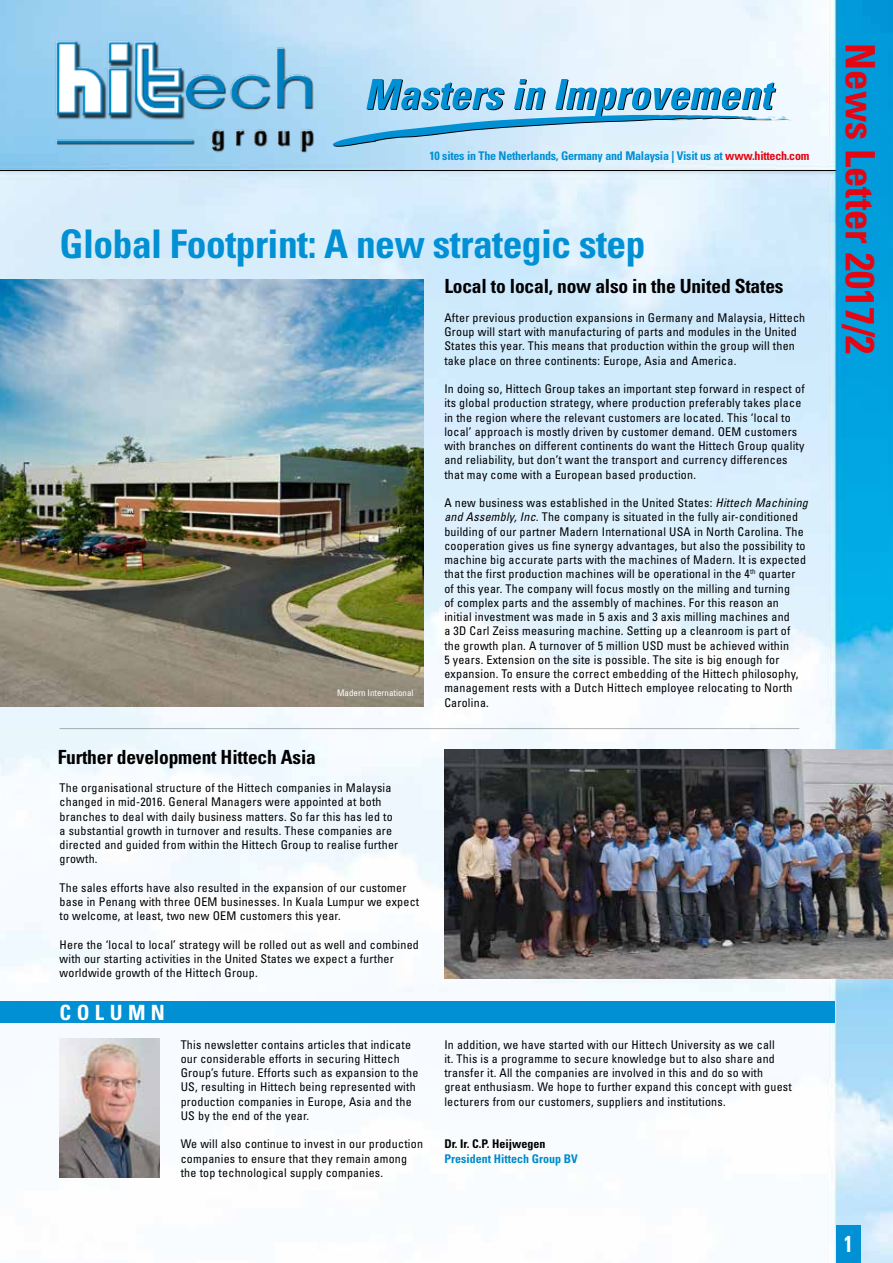
<style>
.page{position:relative;width:893px;height:1263px;background:#fff}
.page>*{position:absolute;margin:0;border:0;box-sizing:border-box;transform-origin:0 0}
.t1{font:700 condensed 40.5px "Univers";color:#e30613}
.t2{font:700 condensed 39.45px "Univers";letter-spacing:-.015em;color:#0090d3}
.t3{font:700 condensed 23.1px "Univers";color:#fff;scale:.83 1}
.t4{font:700 condensed 21px "Univers";letter-spacing:.26em;color:#fff}
.t5{font:700 condensed 19.5px "Univers";letter-spacing:-.01em;color:#000}
.t6{font:condensed 12px/14.2px "Univers";letter-spacing:.02em;color:#000}
.t7{font:700 condensed 12px "Univers";letter-spacing:-.02em;color:#0090d3}
.t8{font:700 condensed 12px "Univers";color:#008bcb}
.t9{font:700 condensed 12px "Univers";color:#000}
.t10{font:condensed 9px "Univers";color:#fff}
.s1{color:#e30613}
.s2{font-style:italic}
</style>
<div class="page">
<img style="left:0;top:0;width:893px;height:1263px">
<svg style="left:340px;top:79px;width:453px;height:68px;background:#98cae5"></svg>
<img style="left:46px;top:30px;width:294px;height:155px">
<hr style="left:0;top:170px;width:836px;height:1px;background:#000">
<div style="left:836px;top:1225px;width:25px;height:38px;background:#0090d3"></div>
<img style="left:60px;top:1039px;width:99px;height:138px">
<div style="left:0;top:1001px;width:835px;height:22px;background:#0090d3"></div>
<hr style="left:60px;top:728px;width:739px;height:1px;background:#000">
<img style="left:0;top:280px;width:423px;height:427px">
<img style="left:444px;top:749px;width:449px;height:229px">
<p class="t7" style="left:429px;top:149px;width:382px">10 sites in The Netherlands, Germany and Malaysia | Visit us at <span class="s1">www.hittech.com</span></p>
<h2 class="t2" style="left:60px;top:220px;width:587px">Global Footprint: A new strategic step</h2>
<p class="t10" style="left:337px;top:687px;width:78px">Madern International</p>
<h3 class="t5" style="left:58px;top:745px;width:260px">Further development Hittech Asia</h3>
<p class="t6" style="left:60px;top:780px;width:340px">The organisational structure of the Hittech companies in Malaysia changed in mid-2016. General Managers were appointed at both branches to deal with daily business matters. So far this has led to a substantial growth in turnover and results. These companies are directed and guided from within the Hittech Group to realise further growth.</p>
<p class="t6" style="left:60px;top:880px;width:361px">The sales efforts have also resulted in the expansion of our customer base in Penang with three OEM businesses. In Kuala Lumpur we expect to welcome, at least, two new OEM customers this year.</p>
<p class="t6" style="left:60px;top:937px;width:361px">Here the ‘local to local’ strategy will be rolled out as well and combined with our starting activities in the United States we expect a further worldwide growth of the Hittech Group.</p>
<h3 class="t4" style="left:60px;top:1000px;width:107px">COLUMN</h3>
<p class="t6" style="left:181px;top:1037px;width:239px">This newsletter contains articles that indicate our considerable efforts in securing Hittech Group’s future. Efforts such as expansion to the US, resulting in Hittech being represented with production companies in Europe, Asia and the US by the end of the year.</p>
<p class="t6" style="left:181px;top:1137px;width:244px">We will also continue to invest in our production companies to ensure that they remain among the top technological supply companies.</p>
<h3 class="t5" style="left:444px;top:274px;width:341px">Local to local, now also in the United States</h3>
<p class="t6" style="left:444px;top:310px;width:362px">After previous production expansions in Germany and Malaysia, Hittech Group will start with manufacturing of parts and modules in the United States this year. This means that production within the group will then take place on three continents: Europe, Asia and America.</p>
<p class="t6" style="left:444px;top:381px;width:362px">In doing so, Hittech Group takes an important step forward in respect of its global production strategy, where production preferably takes place in the region where the relevant customers are located. This ‘local to local’ approach is mostly driven by customer demand. OEM customers with branches on different continents do want the Hittech Group quality and reliability, but don’t want the transport and currency differences that may come with a European based production.</p>
<p class="t6" style="left:444px;top:495px;width:365px">A new business was established in the United States: <span class="s2">Hittech Machining and Assembly, Inc.</span> The company is situated in the fully air-conditioned building of our partner Madern International USA in North Carolina. The cooperation gives us fine synergy advantages, but also the possibility to machine big accurate parts with the machines of Madern. It is expected that the first production machines will be operational in the 4<sup>th</sup> quarter of this year. The company will focus mostly on the milling and turning<br>of complex parts and the assembly of machines. For this reason an initial investment was made in 5 axis and 3 axis milling machines and<br>a 3D Carl Zeiss measuring machine. Setting up a cleanroom is part of the growth plan. A turnover of 5 million USD must be achieved within<br>5 years. Extension on the site is possible. The site is big enough for expansion. To ensure the correct embedding of the Hittech philosophy, management rests with a Dutch Hittech employee relocating to North Carolina.</p>
<p class="t6" style="left:444px;top:1037px;width:349px">In addition, we have started with our Hittech University as we call<br>it. This is a programme to secure knowledge but to also share and transfer it. All the companies are involved in this and do so with great enthusiasm. We hope to further expand this concept with guest lecturers from our customers, suppliers and institutions.</p>
<p class="t9" style="left:444px;top:1137px;width:102px">Dr. Ir. C.P. Heijwegen</p>
<p class="t8" style="left:444px;top:1151px;width:135px">President Hittech Group BV</p>
<h1 class="t1" style="left:885px;top:43px;width:312px;rotate:90deg">News Letter 2017/2</h1>
<h3 class="t3" style="left:844px;top:1230px;width:12px">1</h3>
</div>
